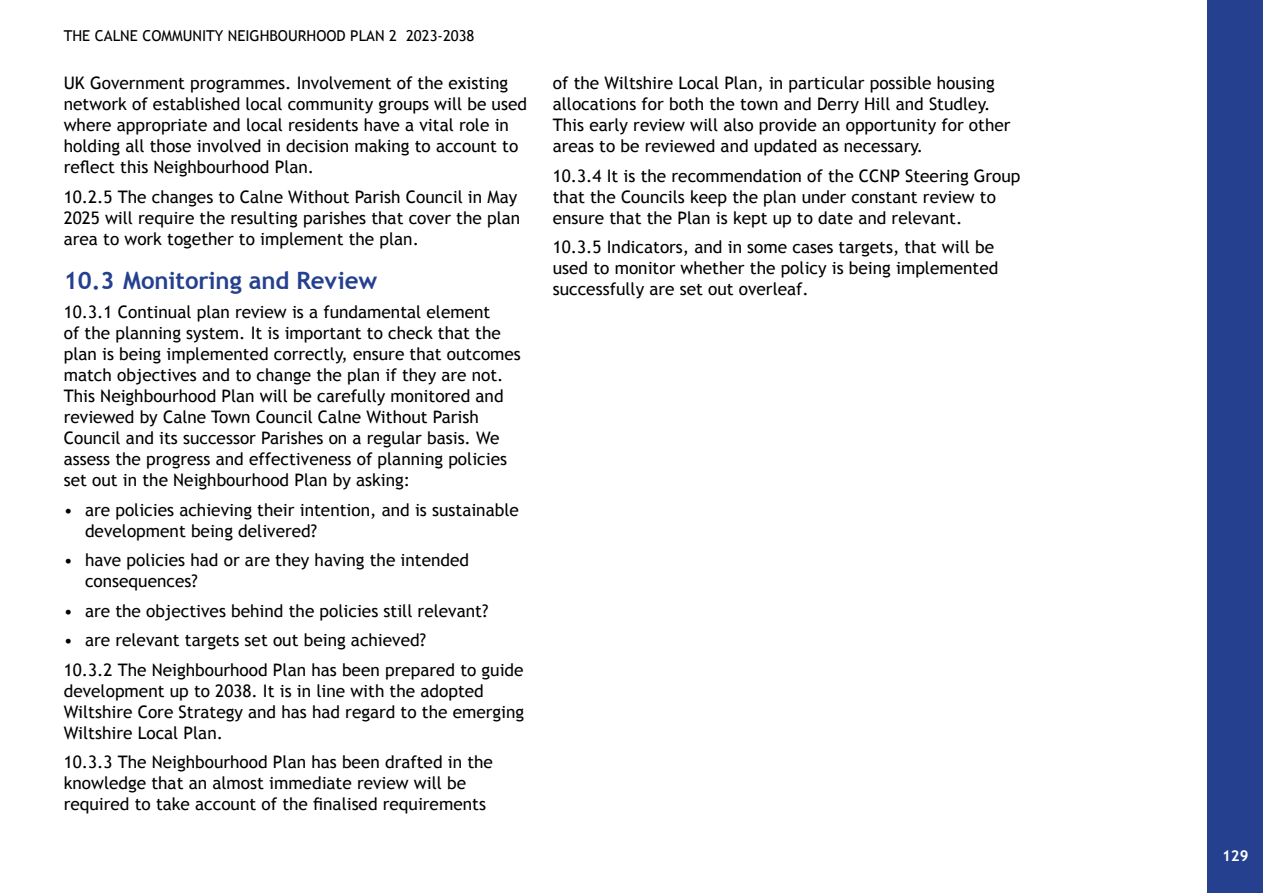
<style>
.page{position:relative;width:1263px;height:893px;background:#fff}
.page>*{position:absolute;margin:0;border:0;box-sizing:border-box;transform-origin:0 0}
.Sec_10_sub_h4_part_2{font:700 24px "Trebuchet MS";letter-spacing:-.005em;color:#25408f}
.t1{font:17.25px/21px "Trebuchet MS";color:#000}
.t2{font:15px "Trebuchet MS";color:#000}
.t3{font:700 15px "Trebuchet MS";color:#fff}
</style>
<div class="page">
<div style="left:1208px;top:0;width:55px;height:893px;background:#25408f"></div>
<p class="t2" style="left:64px;top:27px;width:412px">THE CALNE COMMUNITY NEIGHBOURHOOD PLAN 2 2023-2038</p>
<p class="t1" style="left:64px;top:73px;width:465px">UK Government programmes. Involvement of the existing network of established local community groups will be used where appropriate and local residents have a vital role in holding all those involved in decision making to account to reflect this Neighbourhood Plan.</p>
<p class="t1" style="left:64px;top:186px;width:458px">10.2.5 The changes to Calne Without Parish Council in May<br>2025 will require the resulting parishes that cover the plan area to work together to implement the plan.</p>
<h4 class="Sec_10_sub_h4_part_2" style="left:64px;top:265px;width:315px">10.3 Monitoring and Review</h4>
<p class="t1" style="left:64px;top:302px;width:459px">10.3.1 Continual plan review is a fundamental element<br>of the planning system. It is important to check that the plan is being implemented correctly, ensure that outcomes match objectives and to change the plan if they are not.<br>This Neighbourhood Plan will be carefully monitored and reviewed by Calne Town Council Calne Without Parish Council and its successor Parishes on a regular basis. We assess the progress and effectiveness of planning policies set out in the Neighbourhood Plan by asking:</p>
<p class="t1" style="left:85px;top:499px;width:435px;text-indent:-21px">• are policies achieving their intention, and is sustainable development being delivered?</p>
<p class="t1" style="left:85px;top:550px;width:386px;text-indent:-21px">• have policies had or are they having the intended consequences?</p>
<p class="t1" style="left:64px;top:600px;width:426px">• are the objectives behind the policies still relevant?</p>
<p class="t1" style="left:64px;top:630px;width:364px">• are relevant targets set out being achieved?</p>
<p class="t1" style="left:64px;top:659px;width:462px">10.3.2 The Neighbourhood Plan has been prepared to guide development up to 2038. It is in line with the adopted Wiltshire Core Strategy and has had regard to the emerging Wiltshire Local Plan.</p>
<p class="t1" style="left:64px;top:752px;width:431px">10.3.3 The Neighbourhood Plan has been drafted in the knowledge that an almost immediate review will be required to take account of the finalised requirements</p>
<p class="t1" style="left:553px;top:73px;width:459px">of the Wiltshire Local Plan, in particular possible housing allocations for both the town and Derry Hill and Studley.<br>This early review will also provide an opportunity for other areas to be reviewed and updated as necessary.</p>
<p class="t1" style="left:553px;top:165px;width:469px">10.3.4 It is the recommendation of the CCNP Steering Group that the Councils keep the plan under constant review to ensure that the Plan is kept up to date and relevant.</p>
<p class="t1" style="left:553px;top:237px;width:447px">10.3.5 Indicators, and in some cases targets, that will be used to monitor whether the policy is being implemented successfully are set out overleaf.</p>
<p class="t3" style="left:1222px;top:846px;width:28px">129</p>
</div>
